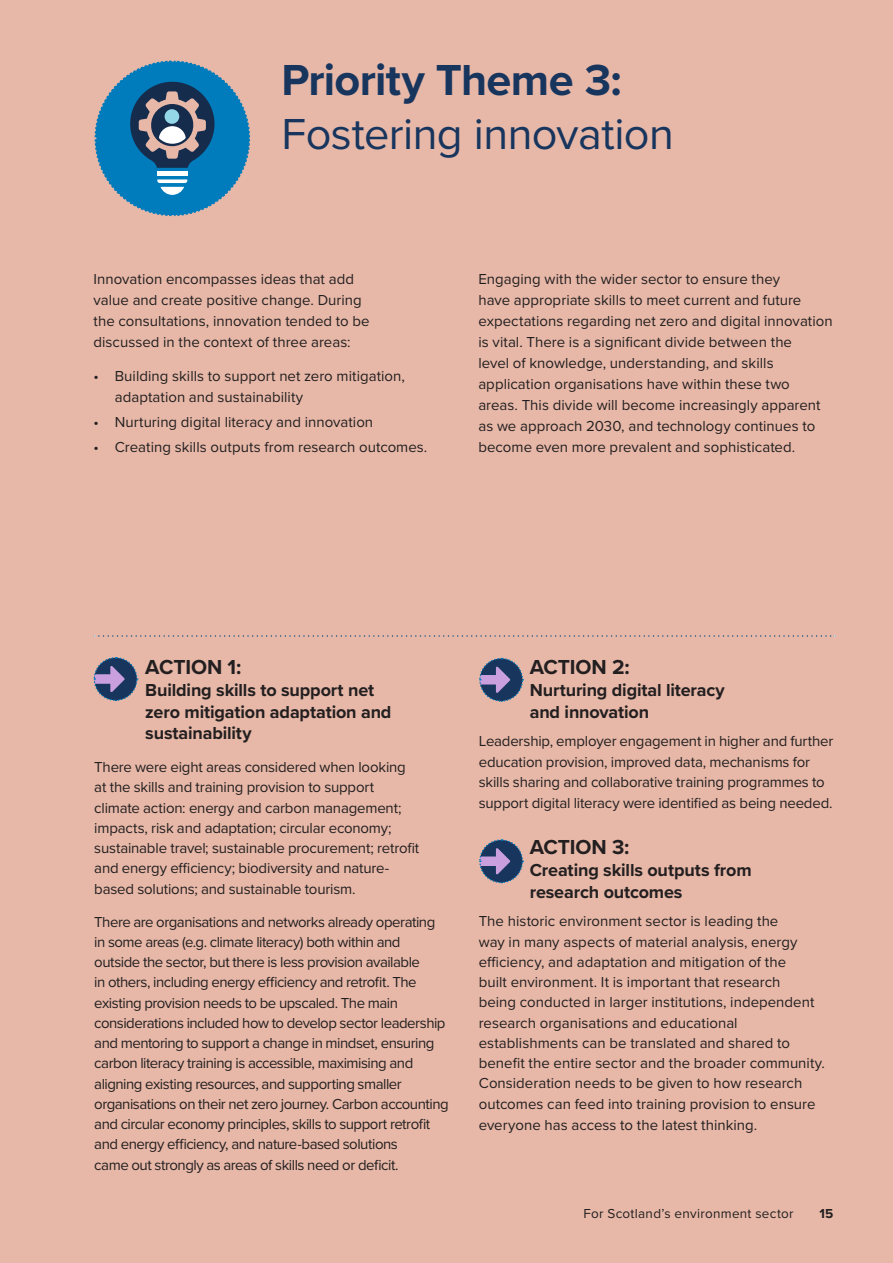
<style>
.page{position:relative;width:893px;height:1263px;background:#e7b8a8}
.page>*{position:absolute;margin:0;border:0;box-sizing:border-box;transform-origin:0 0}
.t1{font:45px/54px "Proxima Nova";letter-spacing:-.01em;color:#18355e}
.t2{font:700 21px "Proxima Nova";letter-spacing:-.005em;color:#231f20}
.t3{font:700 18px/21.6px "Proxima Nova";letter-spacing:-.01em;color:#231f20}
.t4{font:15px/21px "Proxima Nova";letter-spacing:-.01em;color:#231f20}
.t5{font:15px/20.2px "Proxima Nova";letter-spacing:-.035em;color:#231f20}
.t6{font:13.5px "Proxima Nova";letter-spacing:.02em;color:#231f20}
.t7{font:700 13.5px "Proxima Nova";color:#231f20}
.s1{font-weight:700}
</style>
<div class="page">
<svg style="left:94px;top:60px;width:157px;height:157px"></svg>
<svg style="left:94px;top:635px;width:741px;height:2px"></svg>
<svg style="left:93px;top:657px;width:45px;height:44px"></svg>
<svg style="left:479px;top:657px;width:45px;height:45px"></svg>
<svg style="left:479px;top:839px;width:45px;height:45px"></svg>
<h3 class="t1" style="left:281px;top:51px;width:394px"><span class="s1">Priority Theme 3:<br></span>Fostering innovation</h3>
<p class="t4" style="left:94px;top:268px;width:278px">Innovation encompasses ideas that add value and create positive change. During the consultations, innovation tended to be discussed in the context of three areas:</p>
<p class="t4" style="left:115px;top:365px;width:292px;text-indent:-21px">• Building skills to support net zero mitigation, adaptation and sustainability</p>
<p class="t4" style="left:94px;top:411px;width:281px">• Nurturing digital literacy and innovation</p>
<p class="t4" style="left:94px;top:436px;width:335px">• Creating skills outputs from research outcomes.</p>
<p class="t4" style="left:478px;top:268px;width:356px">Engaging with the wider sector to ensure they<br>have appropriate skills to meet current and future expectations regarding net zero and digital innovation is vital. There is a signifcant divide between the<br>level of knowledge, understanding, and skills application organisations have within these two areas. This divide will become increasingly apparent as we approach 2030, and technology continues to become even more prevalent and sophisticated.</p>
<h4 class="t2" style="left:145px;top:652px;width:98px">ACTION 1:</h4>
<p class="t3" style="left:145px;top:679px;width:248px">Building skills to support net zero mitigation adaptation and sustainability</p>
<p class="t4" style="left:94px;top:756px;width:326px;line-height:20.2px">There were eight areas considered when looking at the skills and training provision to support climate action: energy and carbon management; impacts, risk and adaptation; circular economy; sustainable travel; sustainable procurement; retroft and energy efficiency; biodiversity and nature&shy;based solutions; and sustainable tourism.</p>
<p class="t5" style="left:94px;top:911px;width:356px">There are organisations and networks already operating in some areas (e.g. climate literacy) both within and outside the sector, but there is less provision available<br>in others, including energy efficiency and retroft. The existing provision needs to be upscaled. The main considerations included how to develop sector leadership and mentoring to support a change in mindset, ensuring carbon literacy training is accessible, maximising and aligning existing resources, and supporting smaller organisations on their net zero journey. Carbon accounting and circular economy principles, skills to support retroft and energy efficiency, and nature-based solutions<br>came out strongly as areas of skills need or defcit.</p>
<h4 class="t2" style="left:530px;top:652px;width:101px">ACTION 2:</h4>
<p class="t3" style="left:530px;top:679px;width:196px">Nurturing digital literacy and innovation</p>
<p class="t4" style="left:479px;top:730px;width:356px;line-height:20.5px">Leadership, employer engagement in higher and further education provision, improved data, mechanisms for skills sharing and collaborative training programmes to support digital literacy were identifed as being needed.</p>
<h4 class="t2" style="left:530px;top:832px;width:101px">ACTION 3:</h4>
<p class="t3" style="left:530px;top:859px;width:223px">Creating skills outputs from research outcomes</p>
<p class="t4" style="left:479px;top:910px;width:348px;line-height:20.4px">The historic environment sector is leading the<br>way in many aspects of material analysis, energy efficiency, and adaptation and mitigation of the<br>built environment. It is important that research<br>being conducted in larger institutions, independent research organisations and educational establishments can be translated and shared to beneft the entire sector and the broader community.<br>Consideration needs to be given to how research outcomes can feed into training provision to ensure everyone has access to the latest thinking.</p>
<p class="t6" style="left:583px;top:1204px;width:212px">For Scotland’s environment sector</p>
<p class="t7" style="left:819px;top:1204px;width:16px">15</p>
</div>
